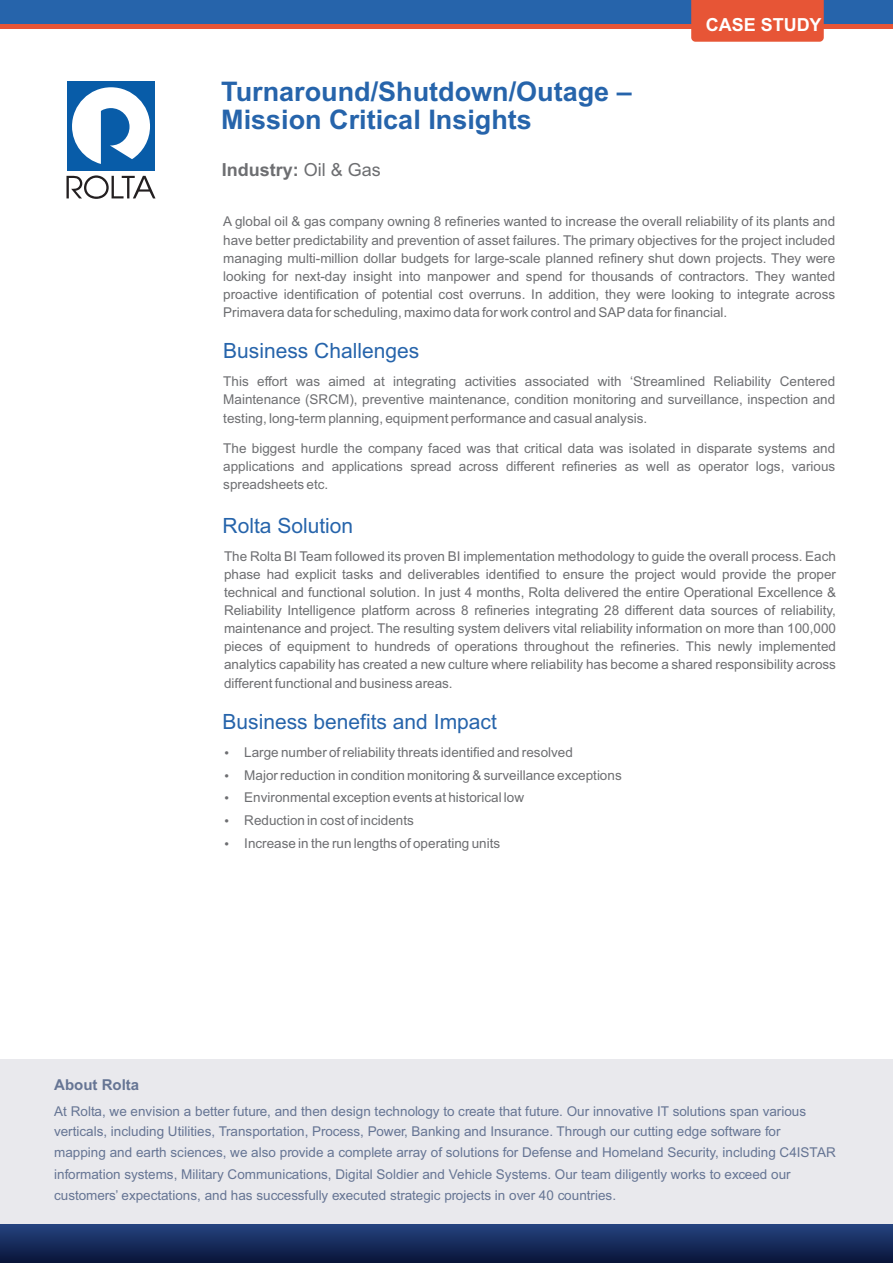
<style>
.page{position:relative;width:893px;height:1263px;background:#fff}
.page>*{position:absolute;margin:0;border:0;box-sizing:border-box;transform-origin:0 0}
.t1{font:700 27px/28.7px "Arial";color:#2664ab}
.t2{font:21px "Arial";color:#2664ab}
.t3{font:700 18px "Arial";color:#6d6e71}
.t4{font:700 18px "Arial";color:#fff}
.t5{font:700 15px "Arial";color:#667594}
.t6{font:13.5px/18.1px "Arial";color:#6d6e71;text-align:justify}
.t7{font:13.5px/21px "Arial";color:#667594}
.t8{font:13.5px/18.1px "Arial";color:#6e6f72;text-align:justify}
.s1{font-weight:400}
</style>
<div class="page">
<div style="left:0;top:1059px;width:893px;height:203px;background:#e9e9ed"></div>
<div style="left:0;top:0;width:893px;height:24px;background:#2664ab"></div>
<div style="left:0;top:24px;width:893px;height:5px;background:#e75536"></div>
<svg style="left:0;top:1225px;width:893px;height:37px"></svg>
<div style="left:691px;top:0;width:133px;height:42px;background:#e75536"></div>
<div style="left:67px;top:81px;width:88px;height:89px;background:#085ca8"></div>
<svg style="left:72px;top:87px;width:78px;height:77px"></svg>
<svg style="left:66px;top:175px;width:90px;height:24px"></svg>
<h3 class="t4" style="left:706px;top:18px;width:117px">CASE STUDY</h3>
<h1 class="t1" style="left:221px;top:79px;width:412px">Turnaround/Shutdown/Outage –<br>Mission Critical Insights</h1>
<h3 class="t3" style="left:222px;top:163px;width:161px">Industry: <span class="s1">Oil &amp; Gas</span></h3>
<p class="t6" style="left:223px;top:214px;width:614px">A global oil &amp; gas company owning 8 refineries wanted to increase the overall reliability of its plants and have better predictability and prevention of asset failures. The primary objectives for the project included managing multi-million dollar budgets for large-scale planned refinery shut down projects. They were looking for next-day insight into manpower and spend for thousands of contractors. They wanted proactive identification of potential cost overruns. In addition, they were looking to integrate across Primavera data for scheduling, maximo data for work control and SAPdata for financial.</p>
<h2 class="t2" style="left:223px;top:343px;width:198px">Business Challenges</h2>
<p class="t8" style="left:223px;top:374px;width:613px">This effort was aimed at integrating activities associated with ‘Streamlined Reliability Centered Maintenance (SRCM), preventive maintenance, condition monitoring and surveillance, inspection and testing, long-term planning, equipment performance and casual analysis.</p>
<p class="t8" style="left:223px;top:440px;width:613px">The biggest hurdle the company faced was that critical data was isolated in disparate systems and applications and applications spread across different refineries as well as operator logs, various spreadsheets etc.</p>
<h2 class="t2" style="left:223px;top:518px;width:132px">Rolta Solution</h2>
<p class="t6" style="left:224px;top:548px;width:614px">The Rolta BI Team followed its proven BI implementation methodology to guide the overall process. Each phase had explicit tasks and deliverables identified to ensure the project would provide the proper technical and functional solution. In just 4 months, Rolta delivered the entire Operational Excellence &amp; Reliability Intelligence platform across 8 refineries integrating 28 different data sources of reliability, maintenance and project. The resulting system delivers vital reliability information on more than 100,000 pieces of equipment to hundreds of operations throughout the refineries. This newly implemented analytics capability has created a new culture where reliability has become a shared responsibility across different functional and business areas.</p>
<h2 class="t2" style="left:223px;top:714px;width:276px">Business benefits and Impact</h2>
<p class="t6" style="left:224px;top:744px;width:350px">• Large number of reliability threats identified and resolved</p>
<p class="t6" style="left:224px;top:767px;width:399px">• Major reduction in condition monitoring &amp; surveillance exceptions</p>
<p class="t6" style="left:224px;top:790px;width:302px">• Environmental exception events at historical low</p>
<p class="t6" style="left:224px;top:812px;width:191px">• Reduction in cost of incidents</p>
<p class="t6" style="left:224px;top:835px;width:278px">• Increase in the run lengths of operating units</p>
<p class="t5" style="left:54px;top:1079px;width:86px">About Rolta</p>
<p class="t7" style="left:54px;top:1101px;width:783px">At Rolta, we envision a better future, and then design technology to create that future. Our innovative IT solutions span various verticals, including Utilities, Transportation, Process, Power, Banking and Insurance. Through our cutting edge software for<br>mapping and earth sciences, we also provide a complete array of solutions for Defense and Homeland Security, including C4ISTAR information systems, Military Communications, Digital Soldier and Vehicle Systems. Our team diligently works to exceed our customers’ expectations, and has successfully executed strategic projects in over 40 countries.</p>
</div>
